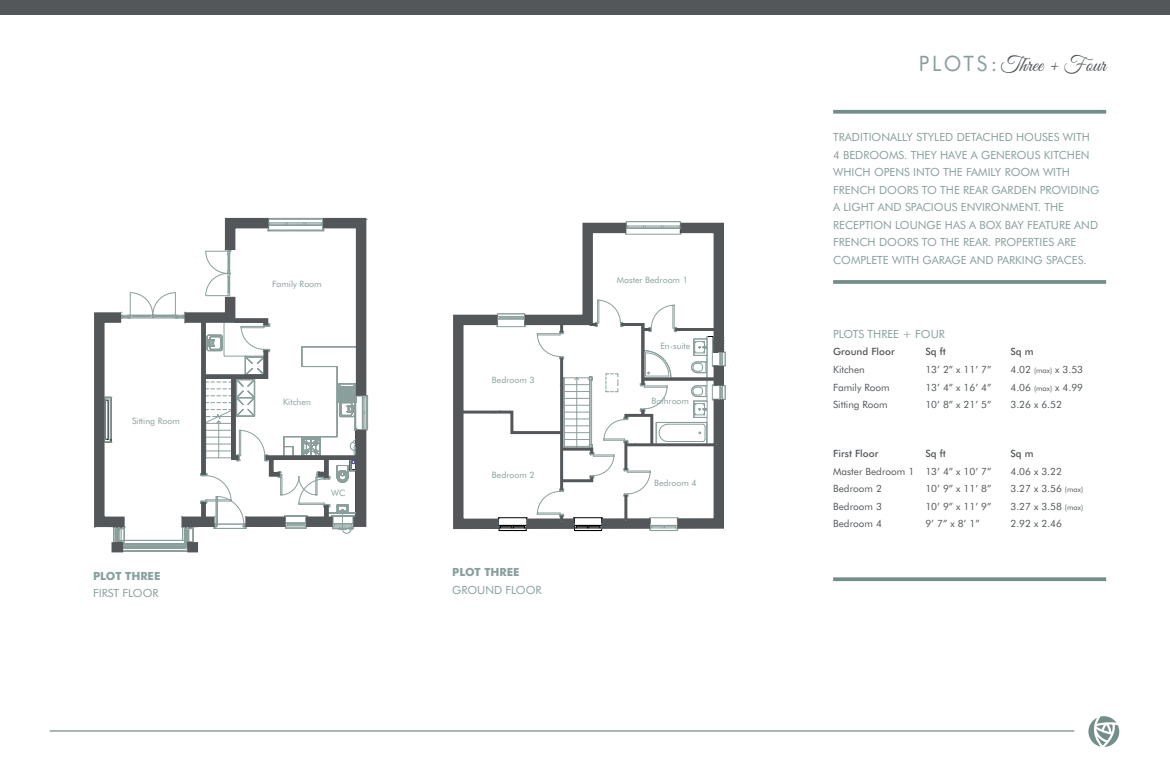
<style>
.page{position:relative;width:1170px;height:780px;background:#fff}
.page>*{position:absolute;margin:0;border:0;box-sizing:border-box;transform-origin:0 0}
.t1{font:21.25px "Great Vibes";color:#53575a}
.t2{font:11.25px/17.5px "Futura BT";color:#89a09d}
.t3{font:700 11.25px "Futura BT";color:#89a09d}
.t4{font:10px "Futura BT";color:#53575a}
.t5{font:500 10px "Futura BT";color:#53575a}
.t6{font:8.75px "Futura BT";color:#89a09d}
.s1{font-family:"Futura BT";color:#89a09d}
.s2{font-size:7.5px}
</style>
<div class="page">
<hr style="left:50px;top:730px;width:1024px;height:1px;background:#738e8a">
<svg style="left:1088px;top:716px;width:31px;height:31px"></svg>
<hr style="left:833px;top:280px;width:273px;height:4px;background:#7f9794">
<svg style="left:833px;top:577px;width:273px;height:4px"></svg>
<svg style="left:833px;top:110px;width:273px;height:4px"></svg>
<div style="left:0;top:0;width:1169px;height:14px;background:#53575a"></div>
<svg style="left:94px;top:217px;width:275px;height:336px"></svg>
<hr style="left:324px;top:505px;width:4px;height:15px;background:#53575a">
<hr style="left:324px;top:458px;width:4px;height:20px;background:#53575a">
<svg style="left:453px;top:221px;width:273px;height:311px"></svg>
<p class="t6" style="left:132px;top:415px;width:49px">SITTING ROOM</p>
<p class="t3" style="left:93px;top:568px;width:69px">PLOT THREE</p>
<p class="t2" style="left:93px;top:584px;width:7px">FIRST</p>
<p class="t2" style="left:122px;top:584px;width:9px">FLOOR</p>
<p class="t6" style="left:272px;top:279px;width:51px">FAMILY ROOM</p>
<p class="t6" style="left:283px;top:396px;width:29px">KITCHEN</p>
<p class="t6" style="left:331px;top:487px;width:8px">WC</p>
<p class="t6" style="left:492px;top:374px;width:44px">BEDROOM 3</p>
<p class="t6" style="left:492px;top:469px;width:44px">BEDROOM 2</p>
<p class="t3" style="left:452px;top:565px;width:69px">PLOT THREE</p>
<p class="t2" style="left:452px;top:580px;width:10px">GROUND</p>
<p class="t2" style="left:505px;top:580px;width:9px">FLOOR</p>
<p class="t6" style="left:617px;top:274px;width:72px">MASTER BEDROOM 1</p>
<p class="t6" style="left:660px;top:341px;width:32px">EN-SUITE</p>
<p class="t6" style="left:651px;top:396px;width:39px">BATHROOM</p>
<p class="t6" style="left:654px;top:478px;width:44px">BEDROOM 4</p>
<h1 class="t1" style="left:918px;top:53px;width:189px"><span class="s1">PLOTS :</span>Three + Four</h1>
<p class="t2" style="left:833px;top:128px;width:268px">TRADITIONALLY STYLED DETACHED HOUSES WITH<br>4 BEDROOMS. THEY HAVE A GENEROUS KITCHEN WHICH OPENS INTO THE FAMILY ROOM WITH FRENCH DOORS TO THE REAR GARDEN PROVIDING A LIGHT AND SPACIOUS ENVIRONMENT. THE RECEPTION LOUNGE HAS A BOX BAY FEATURE AND FRENCH DOORS TO THE REAR. PROPERTIES ARE COMPLETE WITH GARAGE AND PARKING SPACES.</p>
<p class="t2" style="left:833px;top:325px;width:7px">PLOTS</p>
<p class="t2" style="left:867px;top:325px;width:8px">THREE</p>
<p class="t2" style="left:902px;top:325px;width:21px">+ FOUR</p>
<p class="t5" style="left:833px;top:346px;width:63px">Ground Floor</p>
<p class="t5" style="left:925px;top:346px;width:22px">Sq ft</p>
<p class="t5" style="left:1010px;top:346px;width:25px">Sq m</p>
<p class="t4" style="left:833px;top:363px;width:33px">KITCHEN</p>
<p class="t4" style="left:925px;top:363px;width:68px">13’ 2” X 11’ 7”</p>
<p class="t4" style="left:1010px;top:363px;width:74px">4.02 <span class="s2">(MAX)</span> X 3.53</p>
<p class="t4" style="left:833px;top:381px;width:58px">FAMILY ROOM</p>
<p class="t4" style="left:925px;top:381px;width:68px">13’ 4” X 16’ 4”</p>
<p class="t4" style="left:1010px;top:381px;width:74px">4.06 <span class="s2">(MAX)</span> X 4.99</p>
<p class="t4" style="left:833px;top:398px;width:56px">SITTING ROOM</p>
<p class="t4" style="left:925px;top:398px;width:68px">10’ 8” X 21’ 5”</p>
<p class="t4" style="left:1010px;top:398px;width:53px">3.26 X 6.52</p>
<p class="t5" style="left:833px;top:447px;width:47px">First Floor</p>
<p class="t5" style="left:925px;top:447px;width:22px">Sq ft</p>
<p class="t5" style="left:1010px;top:447px;width:25px">Sq m</p>
<p class="t4" style="left:833px;top:465px;width:160px">MASTER BEDROOM 1 13’ 4” X 10’ 7”</p>
<p class="t4" style="left:1010px;top:465px;width:53px">4.06 X 3.22</p>
<p class="t4" style="left:833px;top:482px;width:50px">BEDROOM 2</p>
<p class="t4" style="left:925px;top:482px;width:68px">10’ 9” X 11’ 8”</p>
<p class="t4" style="left:1010px;top:482px;width:74px">3.27 X 3.56 <span class="s2">(MAX)</span></p>
<p class="t4" style="left:833px;top:500px;width:50px">BEDROOM 3</p>
<p class="t4" style="left:925px;top:500px;width:68px">10’ 9” X 11’ 9”</p>
<p class="t4" style="left:1010px;top:500px;width:74px">3.27 X 3.58 <span class="s2">(MAX)</span></p>
<p class="t4" style="left:833px;top:517px;width:50px">BEDROOM 4</p>
<p class="t4" style="left:925px;top:517px;width:56px">9’ 7” X 8’ 1”</p>
<p class="t4" style="left:1010px;top:517px;width:53px">2.92 X 2.46</p>
</div>
